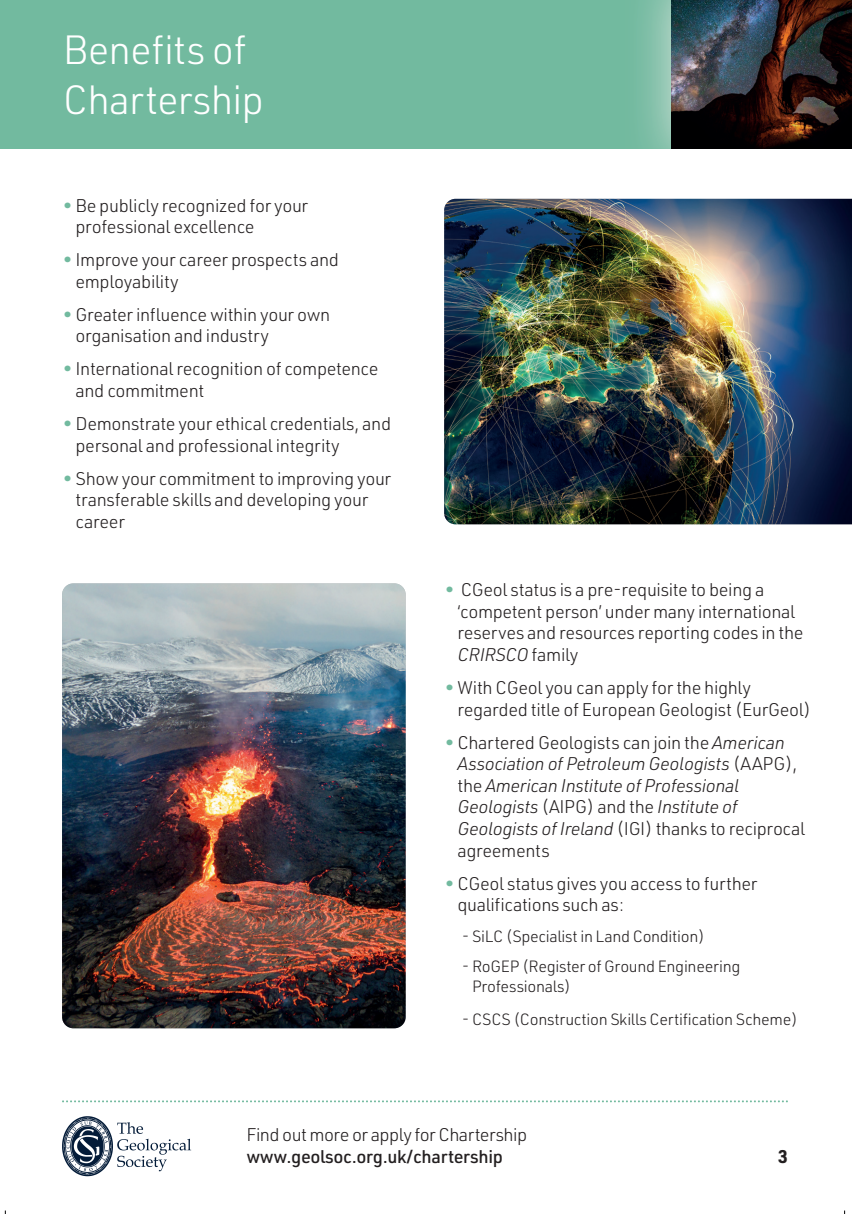
<style>
.page{position:relative;width:852px;height:1214px;background:#fff}
.page>*{position:absolute;margin:0;border:0;box-sizing:border-box;transform-origin:0 0}
.t1{font:300 40px/50.4px "URWDIN";letter-spacing:-.02em;color:#fff}
.t2{font:300 18px/21.6px "URWDIN";letter-spacing:-.02em;color:#231f20}
.t3{font:italic 300 18px/21.6px "URWDIN";letter-spacing:-.02em;color:#231f20}
.t4{font:500 18px "URWDIN";letter-spacing:-.02em;color:#231f20}
.t5{font:700 18px "URWDIN";color:#231f20}
.t6{font:300 16px/19.2px "URWDIN";letter-spacing:-.02em;color:#231f20}
.s1{color:#72ba9f}
.s2{font-style:italic}
.s3{font-style:normal;color:#72ba9f}
.s4{font-style:normal}
</style>
<div class="page">
<div style="left:0;top:0;width:738px;height:149px;background:#72ba9f"></div>
<svg style="left:62px;top:1100px;width:726px;height:2px"></svg>
<img style="left:644px;top:0;width:208px;height:149px">
<img style="left:672px;top:0;width:66px;height:149px">
<img style="left:444px;top:199px;width:408px;height:325px">
<svg style="left:62px;top:1116px;width:129px;height:59px"></svg>
<img style="left:62px;top:583px;width:344px;height:445px">
<svg style="left:843px;top:0;width:9px;height:8px"></svg>
<h1 class="t1" style="left:63px;top:23px;width:203px">Benefits of<br>Chartership</h1>
<p class="t2" style="left:75px;top:194px;width:234px;text-indent:-13px"><span class="s1">•</span> Be publicly recognized for your professional excellence</p>
<p class="t2" style="left:75px;top:248px;width:265px;text-indent:-13px"><span class="s1">•</span> Improve your career prospects and employability</p>
<p class="t2" style="left:75px;top:303px;width:256px;text-indent:-13px"><span class="s1">•</span> Greater influence within your own organisation and industry</p>
<p class="t2" style="left:75px;top:357px;width:304px;text-indent:-13px"><span class="s1">•</span> International recognition of competence and commitment</p>
<p class="t2" style="left:75px;top:412px;width:317px;text-indent:-13px"><span class="s1">•</span> Demonstrate your ethical credentials, and personal and professional integrity</p>
<p class="t2" style="left:75px;top:467px;width:317px;text-indent:-13px"><span class="s1">•</span> Show your commitment to improving your transferable skills and developing your career</p>
<p class="t2" style="left:457px;top:578px;width:348px;text-indent:-13px"><span class="s1">•</span> CGeol status is a pre-requisite to being a ‘competent person’ under many international reserves and resources reporting codes in the <span class="s2">CRIRSCO</span> family</p>
<p class="t2" style="left:457px;top:676px;width:355px;text-indent:-13px"><span class="s1">•</span> With CGeol you can apply for the highly regarded title of European Geologist (EurGeol)</p>
<p class="t3" style="left:457px;top:730px;width:349px;text-indent:-13px"><span class="s3">•</span> <span class="s4">Chartered Geologists can join the</span> American Association of Petroleum Geologists <span class="s4">(AAPG), the</span> American Institute of Professional Geologists <span class="s4">(AIPG) and the</span> Institute of Geologists of Ireland <span class="s4">(IGI) thanks to reciprocal agreements</span></p>
<p class="t2" style="left:457px;top:871px;width:302px;text-indent:-13px"><span class="s1">•</span> CGeol status gives you access to further qualifications such as:</p>
<p class="t6" style="left:462px;top:925px;width:245px">- SiLC (Specialist in Land Condition)</p>
<p class="t6" style="left:472px;top:956px;width:270px;text-indent:-10px">- RoGEP (Register of Ground Engineering<br>Professionals)</p>
<p class="t6" style="left:462px;top:1008px;width:337px">- CSCS (Construction Skills Certification Scheme)</p>
<p class="t2" style="left:246px;top:1122px;width:282px">Find out more or apply for Chartership</p>
<p class="t4" style="left:246px;top:1143px;width:258px">www.geolsoc.org.uk/chartership</p>
<p class="t5" style="left:778px;top:1143px;width:11px">3</p>
</div>
